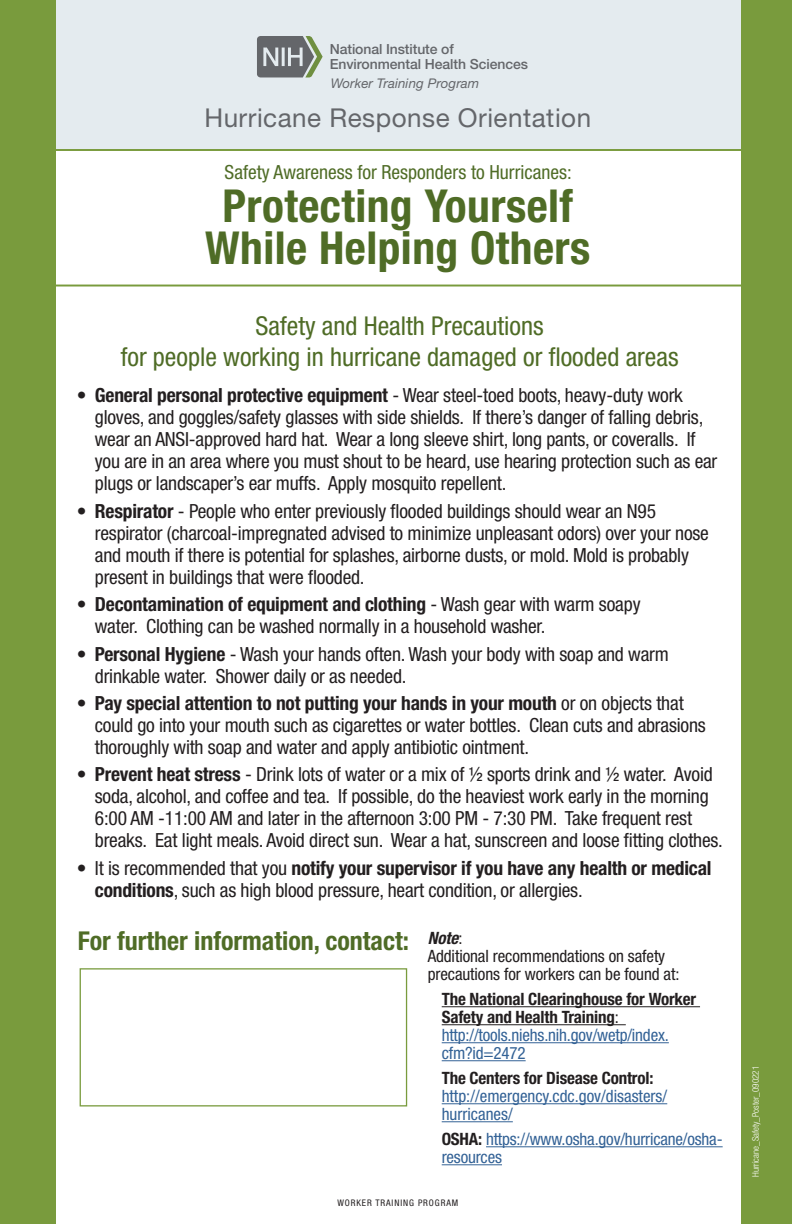
<style>
.page{position:relative;width:792px;height:1224px;background:#fff}
.page>*{position:absolute;margin:0;border:0;box-sizing:border-box;transform-origin:0 0}
.t1{font:700 condensed 45.5px/41.6px "Helvetica Neue LT Std";letter-spacing:.01em;color:#4f6c26;text-align:center}
.t2{font:condensed 26px/31.2px "Helvetica Neue LT Std";color:#4f6c26;text-align:center}
.t3{font:700 condensed 26px "Helvetica Neue LT Std";color:#4f6c26}
.t4{font:26px "Helvetica Neue LT Std";letter-spacing:.02em;color:#64666a}
.t5{font:condensed 19.5px/22px "Helvetica Neue LT Std";letter-spacing:-.01em;color:#231f20}
.t6{font:condensed 19.5px "Helvetica Neue LT Std";color:#4f6c26}
.t7{font:condensed 17px/18px "Helvetica Neue LT Std";letter-spacing:-.005em;color:#336296}
.Hyperlinks{font:700 condensed 17px/18px "Helvetica Neue LT Std";letter-spacing:-.01em;color:#231f20}
.t8{font:condensed 17px/18px "Helvetica Neue LT Std";letter-spacing:-.005em;color:#231f20}
.t9{font:500 14px/15.1px "Helvetica Neue LT Std";letter-spacing:-.005em;color:#64666a}
.t10{font:italic 13.3px "Helvetica Neue";letter-spacing:.01em;color:#64666a}
.t11{font:300 condensed 9.1px "Helvetica Neue LT Std";color:#fff}
.t12{font:condensed 9.1px "Helvetica Neue LT Std";letter-spacing:.1em;color:#231f20}
.s1{font-weight:700}
.s2{font-weight:700;font-style:italic}
.s3{font-weight:400}
.s4{font-weight:400;color:#336296}
.s5{font-weight:700;color:#231f20}
</style>
<div class="page">
<hr style="left:0;top:285px;width:790px;height:2px;background:#799b3d">
<hr style="left:0;top:149px;width:792px;height:2px;background:#799b3d">
<div style="left:0;top:0;width:792px;height:149px;background:#e4ebef"></div>
<svg style="left:257px;top:36px;width:66px;height:41px"></svg>
<div style="left:741px;top:0;width:51px;height:1224px;background:#799b3d"></div>
<div style="left:0;top:0;width:56px;height:1224px;background:#799b3d"></div>
<hr style="left:442px;top:1006px;width:258px;height:1px;background:#231f20">
<hr style="left:442px;top:1024px;width:184px;height:1px;background:#231f20">
<hr style="left:442px;top:1042px;width:227px;height:1px;background:#336296">
<hr style="left:442px;top:1060px;width:84px;height:1px;background:#336296">
<hr style="left:442px;top:1103px;width:225px;height:1px;background:#336296">
<hr style="left:442px;top:1121px;width:71px;height:1px;background:#336296">
<hr style="left:486px;top:1146px;width:237px;height:1px;background:#336296">
<hr style="left:442px;top:1164px;width:60px;height:1px;background:#336296">
<div style="left:80px;top:968px;width:327px;height:138px;border:1px solid #799b3d"></div>
<p class="t9" style="left:330px;top:42px;width:200px">National Institute of<br>Environmental Health Sciences</p>
<p class="t4" style="left:204px;top:102px;width:388px">Hurricane Response Orientation</p>
<h1 class="t6" style="left:225px;top:161px;width:349px">Safety Awareness for Responders to Hurricanes:</h1>
<h1 class="t1" style="left:205px;top:185px;width:387px">Protecting Yourself<br>While Helping Others</h1>
<p class="t10" style="left:331px;top:74px;width:150px">Worker Training Program</p>
<p class="t2" style="left:121px;top:310px;width:559px">Safety and Health Precautions<br>for people working in hurricane damaged or flooded areas</p>
<p class="t5" style="left:95px;top:384px;width:624px;text-indent:-18px">• <span class="s1">General personal protective equipment</span> - Wear steel-toed boots, heavy-duty work gloves, and goggles/safety glasses with side shields. If there’s danger of falling debris, wear an ANSI-approved hard hat. Wear a long sleeve shirt, long pants, or coveralls. If you are in an area where you must shout to be heard, use hearing protection such as ear plugs or landscaper’s ear muffs. Apply mosquito repellent.</p>
<p class="t5" style="left:95px;top:500px;width:616px;text-indent:-18px">• <span class="s1">Respirator</span> - People who enter previously flooded buildings should wear an N95 respirator (charcoal-impregnated advised to minimize unpleasant odors) over your nose and mouth if there is potential for splashes, airborne dusts, or mold. Mold is probably present in buildings that were flooded.</p>
<p class="t5" style="left:95px;top:593px;width:547px;text-indent:-18px">• <span class="s1">Decontamination of equipment and clothing</span> - Wash gear with warm soapy water. Clothing can be washed normally in a household washer.</p>
<p class="t5" style="left:95px;top:643px;width:575px;text-indent:-18px">• <span class="s1">Personal Hygiene</span> - Wash your hands often. Wash your body with soap and warm drinkable water. Shower daily or as needed.</p>
<p class="t5" style="left:95px;top:692px;width:612px;text-indent:-18px">• <span class="s1">Pay special attention to not putting your hands in your mouth</span> or on objects that could go into your mouth such as cigarettes or water bottles. Clean cuts and abrasions thoroughly with soap and water and apply antibiotic ointment.</p>
<p class="t5" style="left:95px;top:763px;width:630px;text-indent:-18px">• <span class="s1">Prevent heat stress</span> - Drink lots of water or a mix of ½ sports drink and ½ water. Avoid soda, alcohol, and coffee and tea. If possible, do the heaviest work early in the morning 6:00 AM -11:00 AM and later in the afternoon 3:00 PM - 7:30 PM. Take frequent rest breaks. Eat light meals. Avoid direct sun. Wear a hat, sunscreen and loose fitting clothes.</p>
<p class="t5" style="left:95px;top:857px;width:618px;text-indent:-18px">• It is recommended that you <span class="s1">notify your supervisor if you have any health or medical conditions</span>, such as high blood pressure, heart condition, or allergies.</p>
<p class="t8" style="left:428px;top:929px;width:253px"><span class="s2">Note</span>:<br>Additional recommendations on safety precautions for workers can be found at:</p>
<p class="Hyperlinks" style="left:442px;top:990px;width:256px">The National Clearinghouse for Worker<br>Safety and Health Training<span class="s3">: </span><span class="s4">http://tools.niehs.nih.gov/wetp/index. cfm?id=2472</span></p>
<p class="t7" style="left:442px;top:1069px;width:227px"><span class="s5">The Centers for Disease Control: </span>http://emergency.cdc.gov/disasters/ hurricanes/</p>
<p class="t7" style="left:442px;top:1130px;width:282px"><span class="s5">OSHA:</span> https://www.osha.gov/hurricane/osha&shy;resources</p>
<p class="t3" style="left:78px;top:925px;width:333px">For further information, contact:</p>
<p class="t12" style="left:337px;top:1197px;width:122px">WORKER TRAINING PROGRAM</p>
<p class="t11" style="left:750px;top:1177px;width:113px;rotate:-90deg">Hurricane_Safety_Poster_090221</p>
</div>
